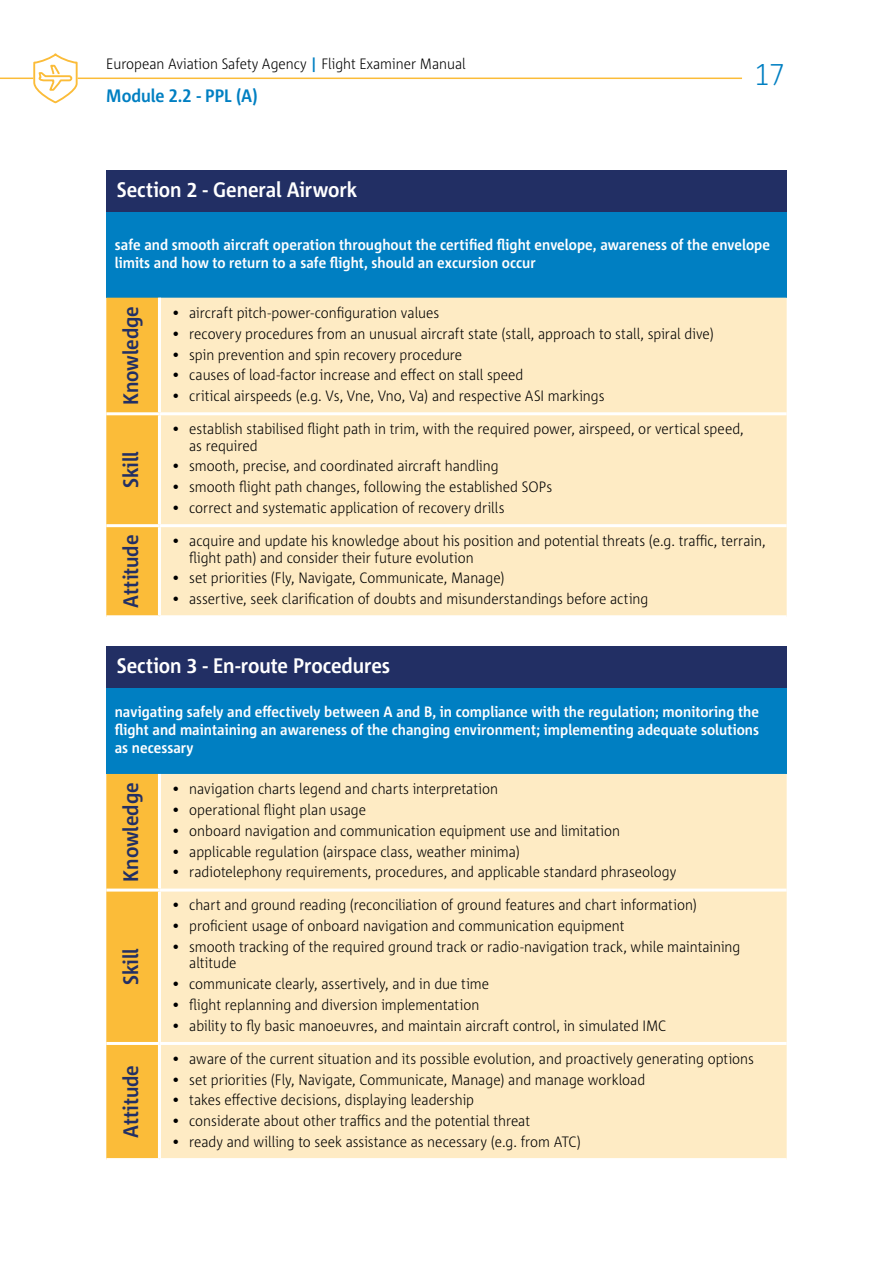
<style>
.page{position:relative;width:893px;height:1263px;background:#fff}
.page>*{position:absolute;margin:0;border:0;box-sizing:border-box;transform-origin:0 0}
.t1{font:300 30px "Corpid E1 s S Cd";color:#007fc2}
.t2{font:700 21px "Corpid E1 s S Cd";letter-spacing:-.005em;color:#fff}
.t3{font:700 21px "Corpid E1 s S Cd";letter-spacing:-.005em;color:#222f64}
.t4{font:700 18px "Corpid E1 s S Cd";letter-spacing:-.005em;color:#007fc2}
.t5{font:300 15px/16.5px "Corpid E1 s S Cd";color:#000}
.t6{font:700 15px/18px "Corpid E1 s S Cd";letter-spacing:.005em;color:#fff}
.s1{font-weight:700;color:#007fc2}
</style>
<div class="page">
<hr style="left:78px;top:78px;width:664px;height:1px;background:#fbbc39">
<hr style="left:0;top:78px;width:33px;height:1px;background:#fbbc39">
<svg style="left:32px;top:53px;width:47px;height:51px"></svg>
<div style="left:106px;top:170px;width:681px;height:43px;background:#222f64"></div>
<div style="left:106px;top:213px;width:681px;height:85px;background:#007fc2"></div>
<svg style="left:106px;top:298px;width:52px;height:317px;background:#fbbd3d"></svg>
<div style="left:161px;top:298px;width:626px;height:317px;background:#feebc4"></div>
<hr style="left:106px;top:412px;width:53px;height:3px;background:#fff">
<hr style="left:159px;top:412px;width:628px;height:3px;background:#fff">
<hr style="left:106px;top:524px;width:53px;height:3px;background:#fff">
<hr style="left:159px;top:524px;width:628px;height:3px;background:#fff">
<div style="left:106px;top:646px;width:681px;height:43px;background:#222f64"></div>
<div style="left:106px;top:689px;width:681px;height:85px;background:#007fc2"></div>
<svg style="left:106px;top:774px;width:52px;height:384px;background:#fbbd3d"></svg>
<div style="left:161px;top:774px;width:626px;height:384px;background:#feebc4"></div>
<hr style="left:106px;top:888px;width:53px;height:3px;background:#fff">
<hr style="left:159px;top:888px;width:628px;height:3px;background:#fff">
<hr style="left:106px;top:1042px;width:53px;height:3px;background:#fff">
<hr style="left:159px;top:1042px;width:628px;height:3px;background:#fff">
<p class="t5" style="left:106px;top:55px;width:361px">European Aviation Safety Agency <span class="s1">|</span> Flight Examiner Manual</p>
<p class="t4" style="left:106px;top:84px;width:153px">Module 2.2 - PPL (A)</p>
<h2 class="t2" style="left:117px;top:176px;width:242px">Section 2 - General Airwork</h2>
<h1 class="t1" style="left:754px;top:56px;width:31px">17</h1>
<p class="t6" style="left:115px;top:235px;width:657px">safe and smooth aircraft operation throughout the certified flight envelope, awareness of the envelope limits and how to return to a safe flight, should an excursion occur</p>
<h2 class="t3" style="left:118px;top:405px;width:101px;rotate:-90deg">Knowledge</h2>
<p class="t5" style="left:172px;top:304px;width:269px">• aircraft pitch-power-configuration values</p>
<p class="t5" style="left:172px;top:325px;width:543px">• recovery procedures from an unusual aircraft state (stall, approach to stall, spiral dive)</p>
<p class="t5" style="left:172px;top:346px;width:292px">• spin prevention and spin recovery procedure</p>
<p class="t5" style="left:172px;top:366px;width:353px">• causes of load-factor increase and effect on stall speed</p>
<p class="t5" style="left:172px;top:387px;width:434px">• critical airspeeds (e.g. Vs, Vne, Vno, Va) and respective ASI markings</p>
<h2 class="t3" style="left:118px;top:488px;width:38px;rotate:-90deg">Skill</h2>
<p class="t5" style="left:189px;top:420px;width:556px;text-indent:-17px">• establish stabilised flight path in trim, with the required power, airspeed, or vertical speed, as required</p>
<p class="t5" style="left:172px;top:457px;width:328px">• smooth, precise, and coordinated aircraft handling</p>
<p class="t5" style="left:172px;top:478px;width:381px">• smooth flight path changes, following the established SOPs</p>
<p class="t5" style="left:172px;top:499px;width:334px">• correct and systematic application of recovery drills</p>
<h2 class="t3" style="left:118px;top:608px;width:74px;rotate:-90deg">Attitude</h2>
<p class="t5" style="left:189px;top:532px;width:578px;text-indent:-17px">• acquire and update his knowledge about his position and potential threats (e.g. traffic, terrain, flight path) and consider their future evolution</p>
<p class="t5" style="left:172px;top:569px;width:334px">• set priorities (Fly, Navigate, Communicate, Manage)</p>
<p class="t5" style="left:172px;top:590px;width:478px">• assertive, seek clarification of doubts and misunderstandings before acting</p>
<h2 class="t2" style="left:117px;top:652px;width:275px">Section 3 - En-route Procedures</h2>
<p class="t6" style="left:115px;top:703px;width:646px;text-align:justify">navigating safely and effectively between A and B, in compliance with the regulation; monitoring the flight and maintaining an awareness of the changing environment; implementing adequate solutions as necessary</p>
<h2 class="t3" style="left:118px;top:881px;width:101px;rotate:-90deg">Knowledge</h2>
<p class="t5" style="left:172px;top:780px;width:327px">• navigation charts legend and charts interpretation</p>
<p class="t5" style="left:172px;top:801px;width:195px">• operational flight plan usage</p>
<p class="t5" style="left:172px;top:822px;width:449px">• onboard navigation and communication equipment use and limitation</p>
<p class="t5" style="left:172px;top:843px;width:349px">• applicable regulation (airspace class, weather minima)</p>
<p class="t5" style="left:172px;top:863px;width:506px">• radiotelephony requirements, procedures, and applicable standard phraseology</p>
<h2 class="t3" style="left:118px;top:985px;width:38px;rotate:-90deg">Skill</h2>
<h2 class="t3" style="left:118px;top:1138px;width:74px;rotate:-90deg">Attitude</h2>
<p class="t5" style="left:172px;top:896px;width:526px">• chart and ground reading (reconciliation of ground features and chart information)</p>
<p class="t5" style="left:172px;top:917px;width:454px">• proficient usage of onboard navigation and communication equipment</p>
<p class="t5" style="left:189px;top:938px;width:553px;text-indent:-17px">• smooth tracking of the required ground track or radio-navigation track, while maintaining altitude</p>
<p class="t5" style="left:172px;top:975px;width:318px">• communicate clearly, assertively, and in due time</p>
<p class="t5" style="left:172px;top:996px;width:309px">• flight replanning and diversion implementation</p>
<p class="t5" style="left:172px;top:1017px;width:495px">• ability to fly basic manoeuvres, and maintain aircraft control, in simulated IMC</p>
<p class="t5" style="left:172px;top:1050px;width:583px">• aware of the current situation and its possible evolution, and proactively generating options</p>
<p class="t5" style="left:172px;top:1070px;width:475px">• set priorities (Fly, Navigate, Communicate, Manage) and manage workload</p>
<p class="t5" style="left:172px;top:1091px;width:303px">• takes effective decisions, displaying leadership</p>
<p class="t5" style="left:172px;top:1112px;width:359px">• considerate about other traffics and the potential threat</p>
<p class="t5" style="left:172px;top:1133px;width:410px">• ready and willing to seek assistance as necessary (e.g. from ATC)</p>
</div>
